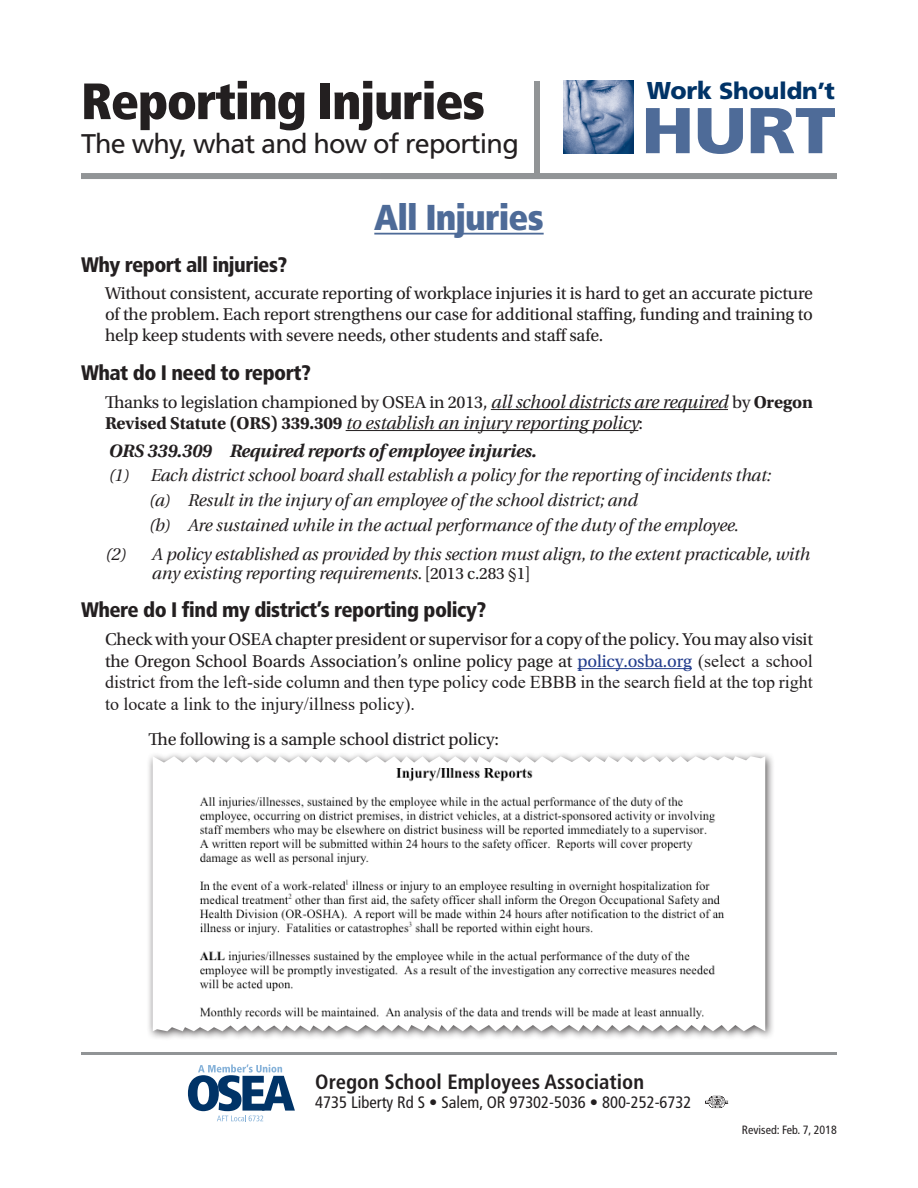
<style>
.page{position:relative;width:918px;height:1188px;background:#fff}
.page>*{position:absolute;margin:0;border:0;box-sizing:border-box;transform-origin:0 0}
.t1{font:900 64.65px "Frutiger LT Std";color:#4e6b98;scale:1.14 1}
.t2{font:900 condensed 51px "Frutiger LT Std";letter-spacing:-.025em;color:#231f20}
.t3{font:900 condensed 36px "Frutiger LT Std";letter-spacing:-.025em;color:#4e6b98}
.t4{font:27px "Frutiger LT Std";letter-spacing:-.03em;color:#231f20}
.t5{font:900 23.4px "Frutiger LT Std";letter-spacing:-.01em;color:#003367}
.t6{font:900 condensed 21px "Frutiger LT Std";letter-spacing:-.025em;color:#231f20}
.t7{font:700 condensed 20.7px "Frutiger LT Std";color:#231f20}
.t8{font:18px/21px "Utopia Std";letter-spacing:-.01em;color:#231f20;text-align:justify}
.t9{font:18px/21.6px "Times New Roman";color:#231f20}
.t10{font:italic 700 18px/27.8px "Utopia";letter-spacing:-.01em;color:#231f20}
.t11{font:italic 17.25px/24.8px "Utopia";letter-spacing:-.01em;color:#231f20}
.t12{font:condensed 16.5px "Frutiger LT Std";color:#231f20}
.t13{font:condensed 12px "Frutiger LT Std";color:#231f20}
.s1{font-size:24.3px}
.s2{font-family:"Utopia";font-style:italic}
.s3{font-weight:700}
.s4{font-family:"Utopia Std";font-style:normal}
.s5{font-weight:400}
.s6{font-family:"Utopia Std";font-weight:400;font-style:normal}
.s7{color:#253f8e}
.s8{font-family:"Times New Roman"}
</style>
<div class="page">
<hr style="left:81px;top:1052px;width:756px;height:3px;background:#919496">
<svg style="left:188px;top:1064px;width:107px;height:57px"></svg>
<svg style="left:705px;top:1096px;width:23px;height:12px"></svg>
<img style="left:564px;top:81px;width:69px;height:72px">
<svg style="left:81px;top:81px;width:459px;height:98px"></svg>
<div style="left:381px;top:173px;width:456px;height:6px;background:#919496"></div>
<hr style="left:491px;top:409px;width:237px;height:1px;background:#231f20">
<hr style="left:346px;top:430px;width:292px;height:1px;background:#231f20">
<hr style="left:577px;top:668px;width:115px;height:1px;background:#253f8e">
<div style="left:147px;top:751px;width:629px;height:290px;background:#231f20;opacity:.75"></div>
<img style="left:153px;top:756px;width:612px;height:275px">
<hr style="left:374px;top:233px;width:170px;height:2px;background:#4e6b98">
<h2 class="t2" style="left:81px;top:70px;width:406px">Reporting Injuries</h2>
<h3 class="t4" style="left:81px;top:128px;width:439px">The why, what and how of reporting</h3>
<h3 class="t3" style="left:374px;top:196px;width:171px">All Injuries</h3>
<p class="t5" style="left:647px;top:77px;width:190px"><span class="s1">Work</span> Shouldn’t</p>
<h1 class="t1" style="left:641px;top:92px;width:172px">hurt</h1>
<p class="t6" style="left:81px;top:252px;width:208px">Why report all injuries?</p>
<p class="t8" style="left:105px;top:283px;width:710px">Without consistent, accurate reporting of workplace injuries it is hard to get an accurate picture of the problem. Each report strengthens our case for additional staffing, funding and training to help keep students with severe needs, other students and staff safe.</p>
<p class="t6" style="left:81px;top:360px;width:231px">What do I need to report?</p>
<p class="t8" style="left:105px;top:392px;width:709px">Thanks to legislation championed by OSEA in 2013, <span class="s2">all school districts are required</span> by <span class="s3">Oregon</span></p>
<p class="t10" style="left:105px;top:409px;width:539px"><span class="s4">Revised Statute (ORS) 339.309</span> <span class="s5">to establish an injury reporting policy</span><span class="s6">:<br></span>ORS 339.309 Required reports of employee injuries.</p>
<p class="t11" style="left:149px;top:463px;width:624px;text-indent:-41px">(1) Each district school board shall establish a policy for the reporting of incidents that: (a) Result in the injury of an employee of the school district; and<br>(b) Are sustained while in the actual performance of the duty of the employee.</p>
<p class="t11" style="left:152px;top:545px;width:660px;line-height:18.8px;text-indent:-47px">(2) A policy established as provided by this section must align, to the extent practicable, with any existing reporting requirements. <span class="s4">[2013 c.283 §1]</span></p>
<p class="t6" style="left:81px;top:598px;width:407px">Where do I find my district’s reporting policy?</p>
<p class="t8" style="left:105px;top:629px;width:709px;line-height:21.6px">Check with your OSEA chapter president or supervisor for a copy of the policy. You may also visit the Oregon School Boards Association’s online policy page at <span class="s7">policy.osba.org</span> <span class="s8">(select a school</span></p>
<p class="t9" style="left:105px;top:671px;width:709px">district from the left-side column and then type policy code EBBB in the search field at the top right to locate a link to the injury/illness policy).</p>
<p class="t8" style="left:149px;top:728px;width:352px">The following is a sample school district policy:</p>
<p class="t7" style="left:315px;top:1069px;width:330px">Oregon School Employees Association</p>
<p class="t12" style="left:315px;top:1093px;width:378px">4735 Liberty Rd S • Salem, OR 97302-5036 • 800-252-6732</p>
<p class="t13" style="left:742px;top:1123px;width:96px">Revised: Feb. 7, 2018</p>
</div>
